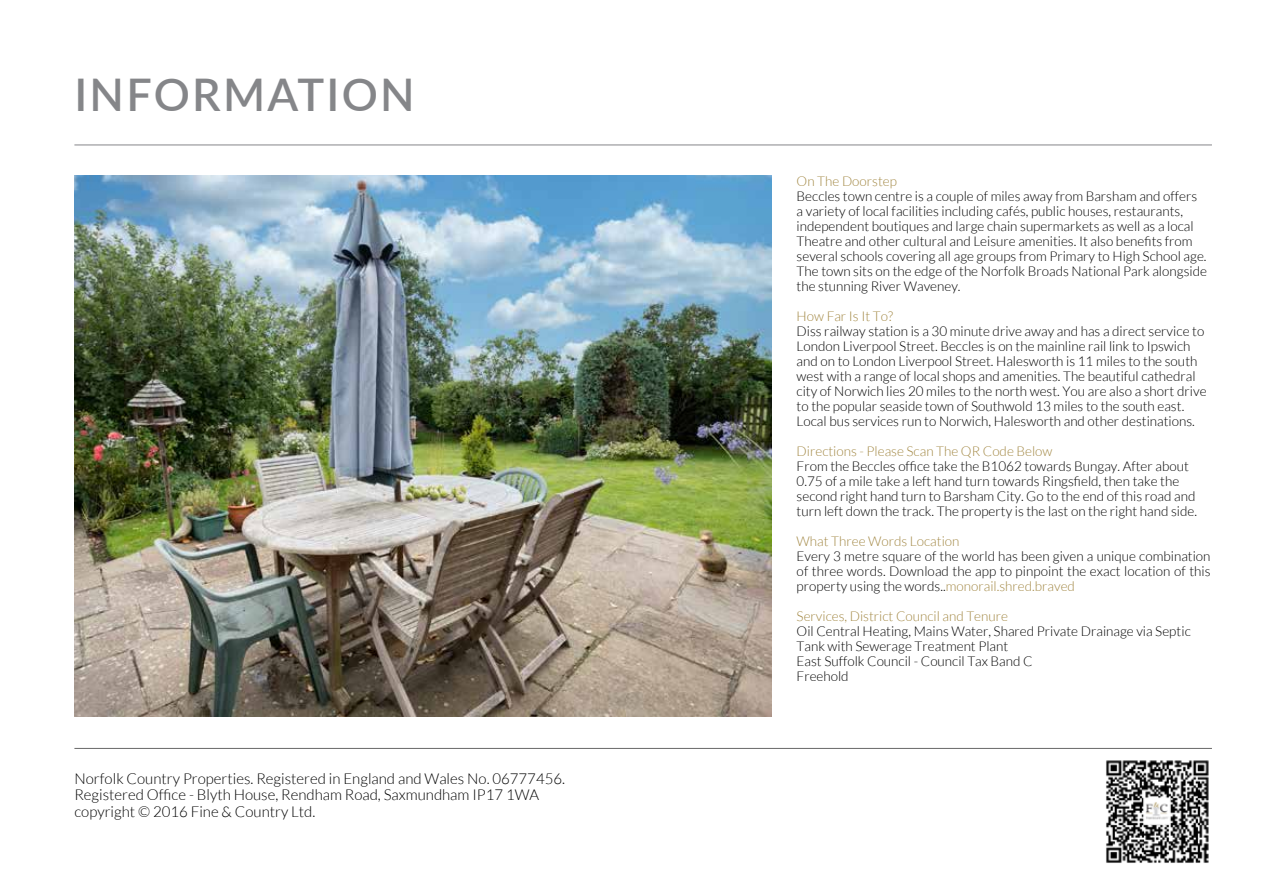
<style>
.page{position:relative;width:1263px;height:893px;background:#fff}
.page>*{position:absolute;margin:0;border:0;box-sizing:border-box;transform-origin:0 0}
.t1{font:600 45px "Lato";letter-spacing:.05em;color:#858689}
.t2{font:300 15px/16.5px "Lato";color:#000}
.t3{font:300 13.5px/15px "Lato";color:#000}
.t4{font:300 13.5px "Lato";color:#a18641}
.t5{font:300 13.5px "Lato";color:#a18642}
.s1{color:#a18642}
</style>
<div class="page">
<hr style="left:74px;top:748px;width:1138px;height:1px;background:#000">
<hr style="left:74px;top:145px;width:1138px;height:1px;background:#858689">
<img style="left:74px;top:175px;width:697px;height:541px">
<img style="left:1106px;top:760px;width:103px;height:103px">
<h1 class="t1" style="left:74px;top:62px;width:342px">INFORMATION</h1>
<p class="t2" style="left:74px;top:770px;width:492px">Norfolk Country Properties. Registered in England and Wales No. 06777456.<br>Registered Office - Blyth House, Rendham Road, Saxmundham IP17 1WA copyright © 2016 Fine &amp; Country Ltd.</p>
<p class="t4" style="left:797px;top:174px;width:102px">On The Doorstep</p>
<p class="t3" style="left:797px;top:189px;width:412px">Beccles town centre is a couple of miles away from Barsham and offers a variety of local facilities including cafés, public houses, restaurants, independent boutiques and large chain supermarkets as well as a local Theatre and other cultural and Leisure amenities. It also benefits from several schools covering all age groups from Primary to High School age.<br>The town sits on the edge of the Norfolk Broads National Park alongside the stunning River Waveney.</p>
<p class="t4" style="left:797px;top:309px;width:98px">How Far Is It To?</p>
<p class="t3" style="left:797px;top:324px;width:411px">Diss railway station is a 30 minute drive away and has a direct service to London Liverpool Street. Beccles is on the mainline rail link to Ipswich and on to London Liverpool Street. Halesworth is 11 miles to the south west with a range of local shops and amenities. The beautiful cathedral city of Norwich lies 20 miles to the north west. You are also a short drive to the popular seaside town of Southwold 13 miles to the south east.<br>Local bus services run to Norwich, Halesworth and other destinations.</p>
<p class="t4" style="left:797px;top:444px;width:257px">Directions - Please Scan The QR Code Below</p>
<p class="t3" style="left:797px;top:459px;width:402px">From the Beccles office take the B1062 towards Bungay. After about 0.75 of a mile take a left hand turn towards Ringsfield, then take the second right hand turn to Barsham City. Go to the end of this road and turn left down the track. The property is the last on the right hand side.</p>
<p class="t5" style="left:797px;top:534px;width:164px">What Three Words Location</p>
<p class="t3" style="left:797px;top:549px;width:415px;text-align:justify">Every 3 metre square of the world has been given a unique combination of three words. Download the app to pinpoint the exact location of this property using the words..<span class="s1">monorail.shred.braved</span></p>
<p class="t4" style="left:797px;top:609px;width:213px">Services, District Council and Tenure</p>
<p class="t3" style="left:797px;top:624px;width:396px">Oil Central Heating, Mains Water, Shared Private Drainage via Septic Tank with Sewerage Treatment Plant<br>East Suffolk Council - Council Tax Band C<br>Freehold</p>
</div>
